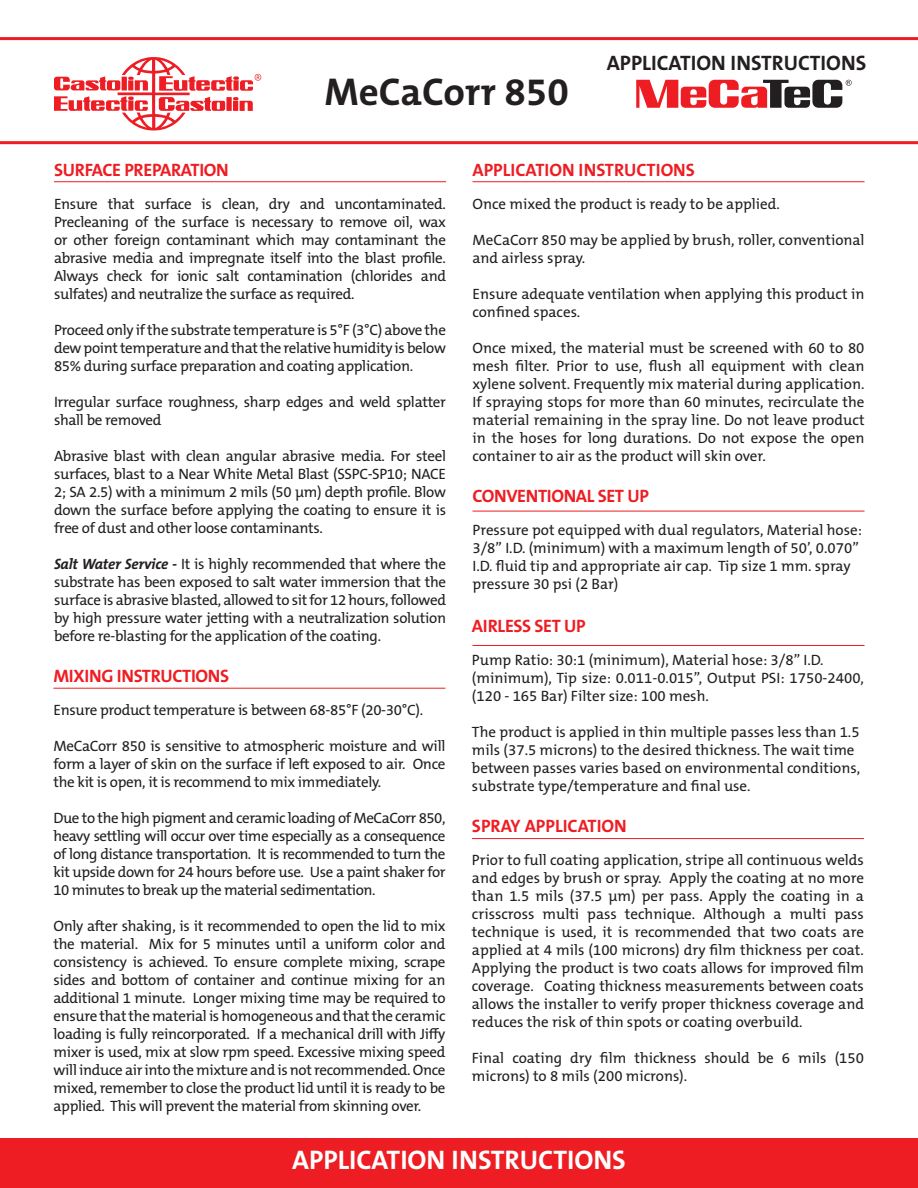
<style>
.page{position:relative;width:918px;height:1188px;background:#fff}
.page>*{position:absolute;margin:0;border:0;box-sizing:border-box;transform-origin:0 0}
.t1{font:700 39px "The Mix B W7";color:#231f20}
.t2{font:700 27px "The Mix B W7";color:#fff}
.t3{font:700 21px "The Mix B W7";color:#231f20}
.t4{font:700 18px "The Mix B W7";letter-spacing:-.02em;color:#ee1d23}
.t5{font:700 18px "The Mix B W7";color:#ee1d23}
.t6{font:15px/18px "The Mix B W5 Plain";color:#231f20;text-align:justify}
.t7{font:15px/18px "The Mix B W5 Plain";letter-spacing:-.02em;color:#231f20}
.s1{font-family:"The Mix B W7";font-weight:700;font-style:italic}
</style>
<div class="page">
<div style="left:0;top:1138px;width:918px;height:50px;background:#ee1d23"></div>
<svg style="left:54px;top:57px;width:207px;height:73px"></svg>
<hr style="left:0;top:37px;width:918px;height:3px;background:#ee1d23">
<hr style="left:0;top:141px;width:918px;height:3px;background:#ee1d23">
<svg style="left:636px;top:80px;width:216px;height:28px"></svg>
<hr style="left:53px;top:688px;width:392px;height:1px;background:#ee1d23">
<hr style="left:472px;top:181px;width:393px;height:1px;background:#ee1d23">
<hr style="left:54px;top:181px;width:392px;height:1px;background:#ee1d23">
<hr style="left:472px;top:838px;width:392px;height:1px;background:#ee1d23">
<hr style="left:472px;top:511px;width:393px;height:1px;background:#ee1d23">
<hr style="left:472px;top:645px;width:393px;height:1px;background:#ee1d23">
<h1 class="t1" style="left:324px;top:66px;width:246px">MeCaCorr 850</h1>
<h3 class="t3" style="left:607px;top:49px;width:261px">APPLICATION INSTRUCTIONS</h3>
<p class="t4" style="left:54px;top:158px;width:176px">SURFACE PREPARATION</p>
<p class="t6" style="left:54px;top:195px;width:394px">Ensure that surface is clean, dry and uncontaminated.<br>Precleaning of the surface is necessary to remove oil, wax or other foreign contaminant which may contaminant the abrasive media and impregnate itself into the blast profile.<br>Always check for ionic salt contamination (chlorides and sulfates) and neutralize the surface as required.</p>
<p class="t6" style="left:54px;top:321px;width:394px">Proceed only if the substrate temperature is 5°F (3°C) above the dew point temperature and that the relative humidity is below 85% during surface preparation and coating application.</p>
<p class="t7" style="left:54px;top:393px;width:394px">Irregular surface roughness, sharp edges and weld splatter shall be removed</p>
<p class="t6" style="left:54px;top:447px;width:394px">Abrasive blast with clean angular abrasive media. For steel surfaces, blast to a Near White Metal Blast (SSPC-SP10; NACE 2; SA 2.5) with a minimum 2 mils (50 μm) depth profile. Blow down the surface before applying the coating to ensure it is free of dust and other loose contaminants.</p>
<p class="t6" style="left:54px;top:555px;width:394px"><span class="s1">Salt Water Service -</span> It is highly recommended that where the substrate has been exposed to salt water immersion that the surface is abrasive blasted, allowed to sit for 12 hours, followed by high pressure water jetting with a neutralization solution before re-blasting for the application of the coating.</p>
<p class="t4" style="left:53px;top:664px;width:177px">MIXING INSTRUCTIONS</p>
<p class="t7" style="left:53px;top:701px;width:371px">Ensure product temperature is between 68-85°F (20-30°C).</p>
<p class="t6" style="left:53px;top:737px;width:394px">MeCaCorr 850 is sensitive to atmospheric moisture and will form a layer of skin on the surface if left exposed to air. Once the kit is open, it is recommend to mix immediately.</p>
<p class="t6" style="left:53px;top:809px;width:394px">Due to the high pigment and ceramic loading of MeCaCorr 850, heavy settling will occur over time especially as a consequence of long distance transportation. It is recommended to turn the kit upside down for 24 hours before use. Use a paint shaker for 10 minutes to break up the material sedimentation.</p>
<p class="t6" style="left:53px;top:917px;width:394px">Only after shaking, is it recommended to open the lid to mix the material. Mix for 5 minutes until a uniform color and consistency is achieved. To ensure complete mixing, scrape sides and bottom of container and continue mixing for an additional 1 minute. Longer mixing time may be required to ensure that the material is homogeneous and that the ceramic loading is fully reincorporated. If a mechanical drill with Jiffy mixer is used, mix at slow rpm speed. Excessive mixing speed will induce air into the mixture and is not recommended. Once mixed, remember to close the product lid until it is ready to be applied. This will prevent the material from skinning over.</p>
<p class="t5" style="left:472px;top:158px;width:224px">APPLICATION INSTRUCTIONS</p>
<p class="t6" style="left:472px;top:195px;width:309px">Once mixed the product is ready to be applied.</p>
<p class="t6" style="left:472px;top:231px;width:394px">MeCaCorr 850 may be applied by brush, roller, conventional and airless spray.</p>
<p class="t6" style="left:472px;top:285px;width:394px">Ensure adequate ventilation when applying this product in confined spaces.</p>
<p class="t6" style="left:472px;top:339px;width:394px">Once mixed, the material must be screened with 60 to 80 mesh filter. Prior to use, flush all equipment with clean xylene solvent. Frequently mix material during application.</p>
<p class="t6" style="left:472px;top:393px;width:394px">If spraying stops for more than 60 minutes, recirculate the material remaining in the spray line. Do not leave product in the hoses for long durations. Do not expose the open container to air as the product will skin over.</p>
<p class="t4" style="left:472px;top:484px;width:178px">CONVENTIONAL SET UP</p>
<p class="t6" style="left:472px;top:521px;width:391px">Pressure pot equipped with dual regulators, Material hose:</p>
<p class="t6" style="left:472px;top:539px;width:388px">3/8” I.D. (minimum) with a maximum length of 50’, 0.070”</p>
<p class="t6" style="left:472px;top:557px;width:380px">I.D. fluid tip and appropriate air cap. Tip size 1 mm. spray</p>
<p class="t6" style="left:472px;top:575px;width:148px">pressure 30 psi (2 Bar)</p>
<p class="t4" style="left:472px;top:614px;width:115px">AIRLESS SET UP</p>
<p class="t6" style="left:472px;top:651px;width:353px">Pump Ratio: 30:1 (minimum), Material hose: 3/8” I.D.</p>
<p class="t6" style="left:472px;top:669px;width:394px">(minimum), Tip size: 0.011-0.015”, Output PSI: 1750-2400, (120 - 165 Bar) Filter size: 100 mesh.</p>
<p class="t6" style="left:472px;top:723px;width:389px">The product is applied in thin multiple passes less than 1.5</p>
<p class="t6" style="left:472px;top:741px;width:384px">mils (37.5 microns) to the desired thickness. The wait time</p>
<p class="t6" style="left:472px;top:759px;width:390px">between passes varies based on environmental conditions,</p>
<p class="t6" style="left:472px;top:777px;width:280px">substrate type/temperature and final use.</p>
<p class="t5" style="left:472px;top:815px;width:156px">SPRAY APPLICATION</p>
<p class="t6" style="left:472px;top:851px;width:394px">Prior to full coating application, stripe all continuous welds and edges by brush or spray. Apply the coating at no more than 1.5 mils (37.5 μm) per pass. Apply the coating in a crisscross multi pass technique. Although a multi pass technique is used, it is recommended that two coats are applied at 4 mils (100 microns) dry film thickness per coat.<br>Applying the product is two coats allows for improved film coverage. Coating thickness measurements between coats allows the installer to verify proper thickness coverage and reduces the risk of thin spots or coating overbuild.</p>
<p class="t6" style="left:472px;top:1049px;width:394px">Final coating dry film thickness should be 6 mils (150 microns) to 8 mils (200 microns).</p>
<h2 class="t2" style="left:292px;top:1143px;width:335px">APPLICATION INSTRUCTIONS</h2>
</div>
